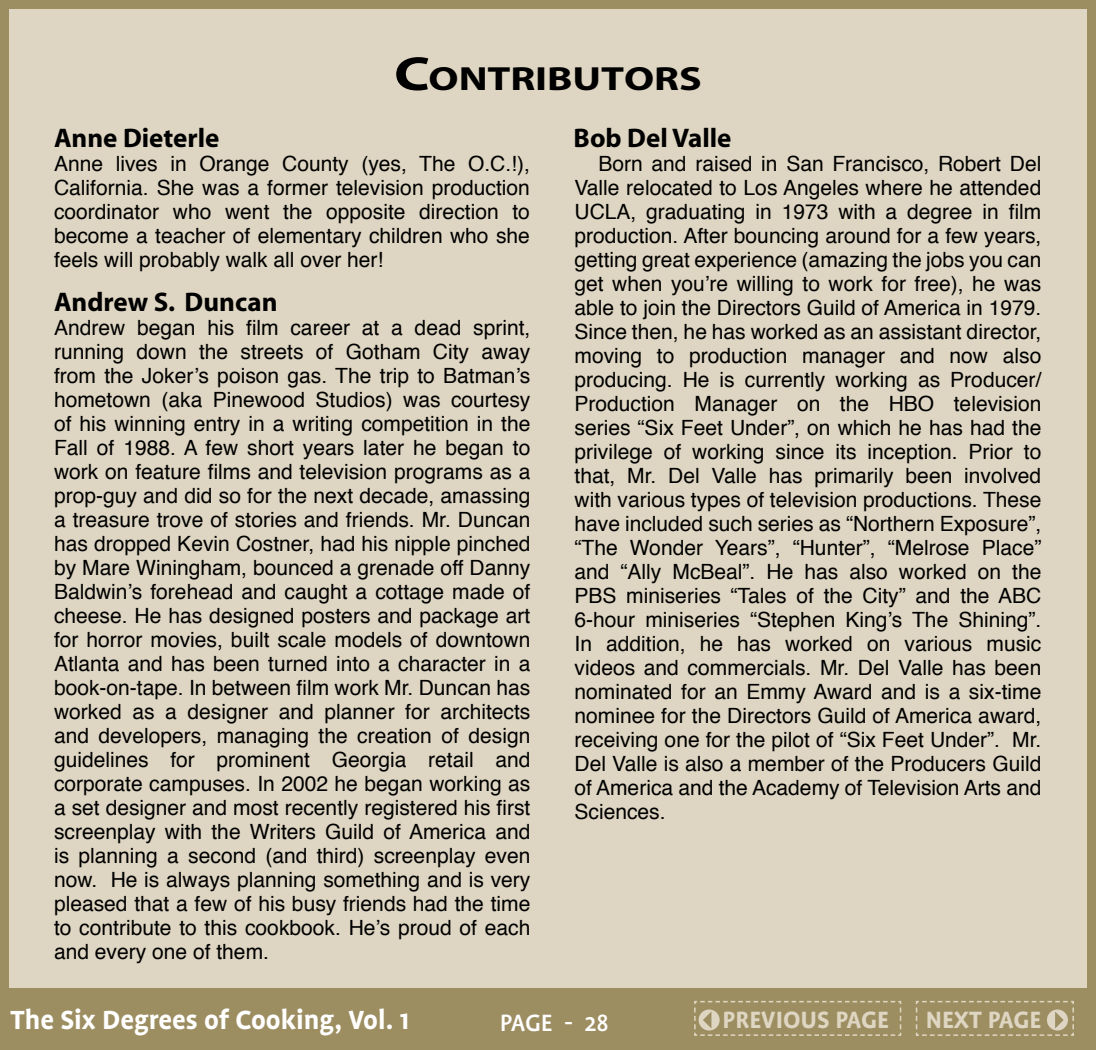
<style>
.page{position:relative;width:1096px;height:1050px;background:#fff}
.page>*{position:absolute;margin:0;border:0;box-sizing:border-box;transform-origin:0 0}
.TOC_Recipes{font:700 33.6px "Myriad";color:#000;scale:1.25 1}
.t1{font:700 30px "Profile";color:#fff}
.t2{font:700 27px "Myriad";color:#000}
.t3{font:700 27px "Profile";color:#ded6c2}
.t4{font:500 27px "Profile";letter-spacing:-.005em;color:#fff}
.Body_Text{font:21px/24px "Helvetica";color:#000;text-align:justify}
.s1{font-size:48px}
</style>
<div class="page">
<div style="left:0;top:0;width:1095px;height:1050px;background:#9d8e62"></div>
<div style="left:9px;top:9px;width:1077px;height:1032px;background:#ded6c2"></div>
<div style="left:0;top:988px;width:1095px;height:62px;background:#9d8e62"></div>
<svg style="left:694px;top:1001px;width:207px;height:35px"></svg>
<svg style="left:915px;top:1001px;width:159px;height:35px"></svg>
<p class="TOC_Recipes" style="left:394px;top:61px;width:247px"><span class="s1">C</span>ONTRIBUTORS</p>
<p class="t2" style="left:54px;top:124px;width:167px">Anne Dieterle</p>
<p class="t2" style="left:573px;top:124px;width:159px">Bob Del Valle</p>
<p class="Body_Text" style="left:54px;top:153px;width:477px">Anne lives in Orange County (yes, The O.C.!), California. She was a former television production coordinator who went the opposite direction to become a teacher of elementary children who she feels will probably walk all over her!</p>
<p class="Body_Text" style="left:574px;top:153px;width:468px;text-indent:24px">Born and raised in San Francisco, Robert Del Valle relocated to Los Angeles where he attended UCLA, graduating in 1973 with a degree in film production. After bouncing around for a few years, getting great experience (amazing the jobs you can get when youʼre willing to work for free), he was able to join the Directors Guild of America in 1979.<br>Since then, he has worked as an assistant director, moving to production manager and now also producing. He is currently working as Producer/ Production Manager on the HBO television series “Six Feet Under”, on which he has had the privilege of working since its inception. Prior to that, Mr. Del Valle has primarily been involved with various types of television productions. These have included such series as “Northern Exposure”, “The Wonder Years”, “Hunter”, “Melrose Place” and “Ally McBeal”. He has also worked on the PBS miniseries “Tales of the City” and the ABC 6-hour miniseries “Stephen Kingʼs The Shining”.<br>In addition, he has worked on various music videos and commercials. Mr. Del Valle has been nominated for an Emmy Award and is a six-time nominee for the Directors Guild of America award, receiving one for the pilot of “Six Feet Under”. Mr.<br>Del Valle is also a member of the Producers Guild of America and the Academy of Television Arts and Sciences.</p>
<p class="t2" style="left:54px;top:288px;width:225px">Andrew S. Duncan</p>
<p class="Body_Text" style="left:54px;top:317px;width:478px">Andrew began his film career at a dead sprint, running down the streets of Gotham City away from the Jokerʼs poison gas. The trip to Batmanʼs hometown (aka Pinewood Studios) was courtesy of his winning entry in a writing competition in the Fall of 1988. A few short years later he began to work on feature films and television programs as a prop-guy and did so for the next decade, amassing a treasure trove of stories and friends. Mr. Duncan has dropped Kevin Costner, had his nipple pinched by Mare Winingham, bounced a grenade off Danny Baldwinʼs forehead and caught a cottage made of cheese. He has designed posters and package art for horror movies, built scale models of downtown Atlanta and has been turned into a character in a book-on-tape. In between film work Mr. Duncan has worked as a designer and planner for architects and developers, managing the creation of design guidelines for prominent Georgia retail and corporate campuses. In 2002 he began working as a set designer and most recently registered his first screenplay with the Writers Guild of America and is planning a second (and third) screenplay even now. He is always planning something and is very pleased that a few of his busy friends had the time to contribute to this cookbook. Heʼs proud of each and every one of them.</p>
<h2 class="t1" style="left:11px;top:1004px;width:400px">The Six Degrees of Cooking, Vol. 1</h2>
<p class="t4" style="left:500px;top:1008px;width:110px">PAGE - 28</p>
<p class="t3" style="left:722px;top:1005px;width:168px">PREVIOUS PAGE</p>
<p class="t3" style="left:925px;top:1005px;width:117px">NEXT PAGE</p>
</div>
